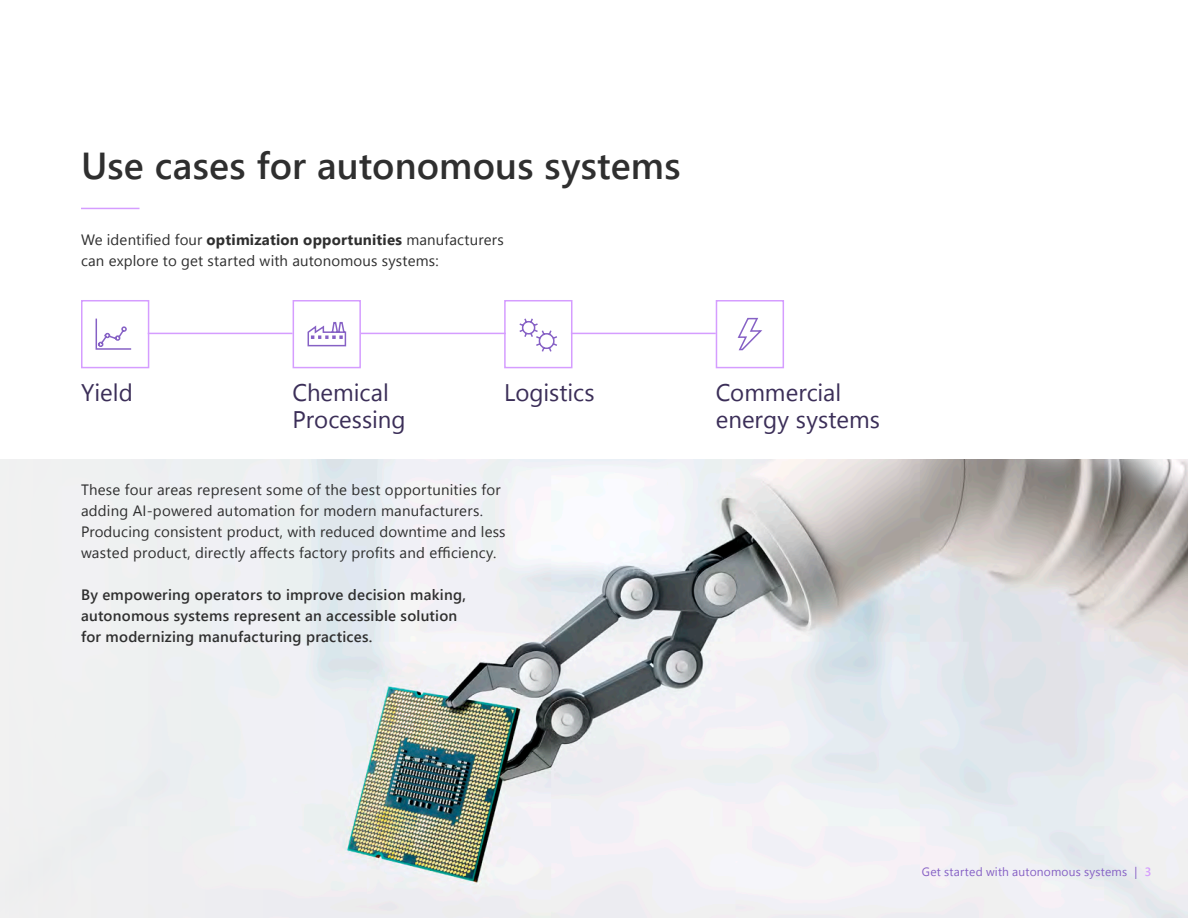
<style>
.page{position:relative;width:1188px;height:918px;background:#fff}
.page>*{position:absolute;margin:0;border:0;box-sizing:border-box;transform-origin:0 0}
.t1{font:600 37.5px "Segoe UI";letter-spacing:.005em;color:#2f2f2f}
.t2{font:24px/27px "Segoe UI";color:#3b2e58}
.t3{font:15px/21px "Segoe UI";letter-spacing:.015em;color:#2f2f2f}
.t4{font:600 15px/21px "Segoe UI";letter-spacing:.015em;color:#2f2f2f}
.t5{font:12px "Segoe UI";letter-spacing:.015em;color:#8661c5}
.s1{font-weight:700}
.s2{font-weight:600;color:#d59dff}
</style>
<div class="page">
<img style="left:0;top:459px;width:1188px;height:459px">
<hr style="left:81px;top:208px;width:59px;height:1px;background:#d59dff">
<svg style="left:715px;top:300px;width:69px;height:69px"></svg>
<svg style="left:503px;top:300px;width:70px;height:69px"></svg>
<svg style="left:81px;top:300px;width:69px;height:69px"></svg>
<svg style="left:292px;top:300px;width:70px;height:69px"></svg>
<hr style="left:148px;top:333px;width:145px;height:1px;background:#d59dff">
<hr style="left:361px;top:333px;width:145px;height:1px;background:#d59dff">
<hr style="left:571px;top:333px;width:145px;height:1px;background:#d59dff">
<p class="t1" style="left:81px;top:137px;width:601px">Use cases for autonomous systems</p>
<p class="t3" style="left:81px;top:228px;width:424px">We identified four <span class="s1">optimization opportunities</span> manufacturers can explore to get started with autonomous systems:</p>
<p class="t2" style="left:81px;top:378px;width:53px">Yield</p>
<p class="t2" style="left:293px;top:378px;width:115px">Chemical<br>Processing</p>
<p class="t2" style="left:504px;top:378px;width:92px">Logistics</p>
<p class="t2" style="left:716px;top:378px;width:166px">Commercial energy systems</p>
<p class="t3" style="left:81px;top:479px;width:426px">These four areas represent some of the best opportunities for adding AI-powered automation for modern manufacturers.<br>Producing consistent product, with reduced downtime and less wasted product, directly affects factory profits and efficiency.</p>
<p class="t4" style="left:81px;top:584px;width:387px">By empowering operators to improve decision making, autonomous systems represent an accessible solution for modernizing manufacturing practices.</p>
<p class="t5" style="left:922px;top:862px;width:231px">Get started with autonomous systems | <span class="s2">3</span></p>
</div>
